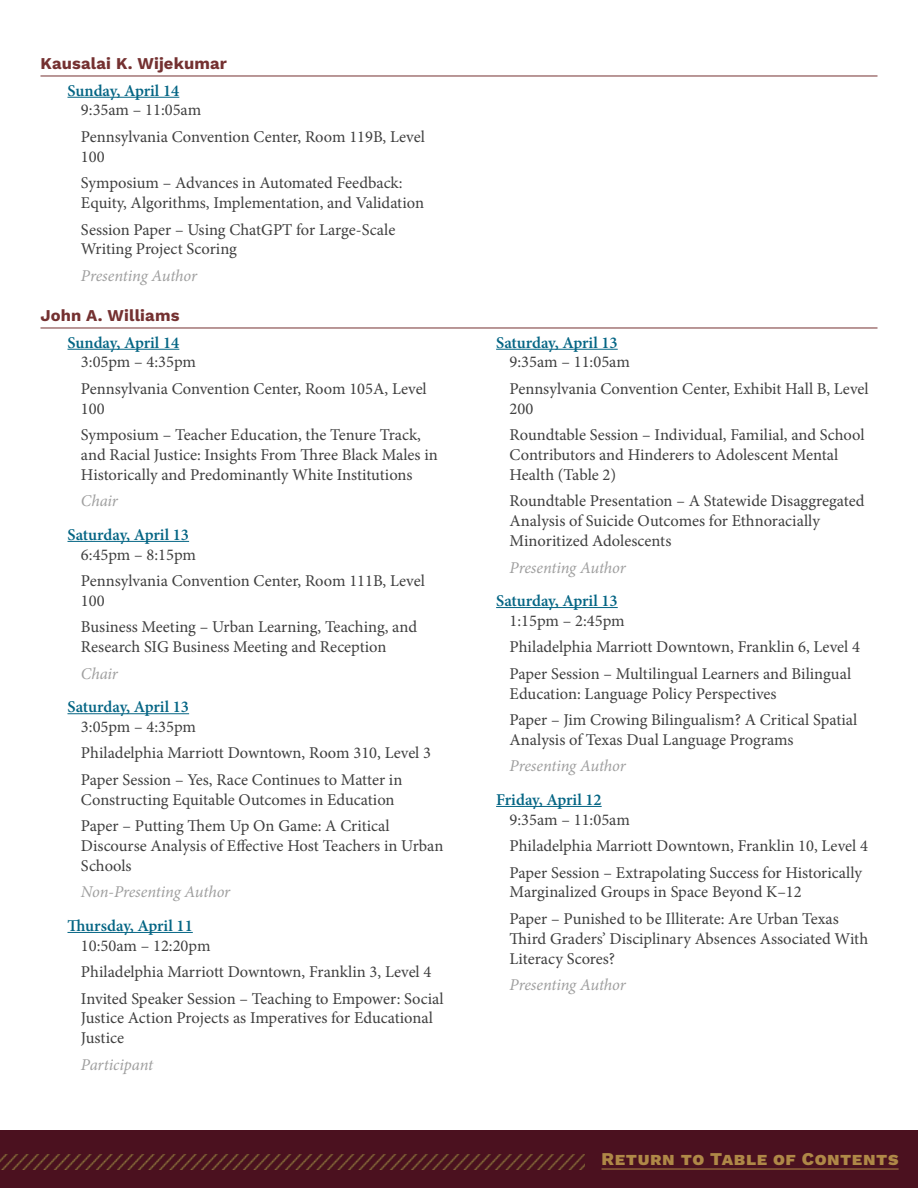
<style>
.page{position:relative;width:918px;height:1188px;background:#fff}
.page>*{position:absolute;margin:0;border:0;box-sizing:border-box;transform-origin:0 0}
.t1{font:18px "Work Sans";letter-spacing:.03em;color:#af8847}
.t2{font:16.5px/26.5px "Minion Pro";color:#3f3f3f}
.t3{font:600 16.5px "Minion Pro";color:#046584}
.t4{font:italic 16.5px "Minion Pro";letter-spacing:-.01em;color:#9f9f9f}
.t5{font:16.5px "Work Sans";letter-spacing:.01em;color:#743131}
</style>
<div class="page">
<div style="left:0;top:1130px;width:918px;height:58px;background:#4b111f"></div>
<img style="left:0;top:1154px;width:584px;height:16px">
<hr style="left:602px;top:1169px;width:297px;height:1px;background:#af8847">
<hr style="left:40px;top:76px;width:838px;height:1px;background:#743131">
<hr style="left:68px;top:97px;width:111px;height:1px;background:#046584">
<hr style="left:40px;top:328px;width:838px;height:1px;background:#743131">
<hr style="left:68px;top:349px;width:111px;height:1px;background:#046584">
<hr style="left:68px;top:541px;width:121px;height:1px;background:#046584">
<hr style="left:68px;top:713px;width:121px;height:1px;background:#046584">
<hr style="left:68px;top:932px;width:125px;height:1px;background:#046584">
<hr style="left:496px;top:349px;width:122px;height:1px;background:#046584">
<hr style="left:496px;top:607px;width:122px;height:1px;background:#046584">
<hr style="left:496px;top:806px;width:106px;height:1px;background:#046584">
<p class="t5" style="left:40px;top:51px;width:188px">Kausalai K. Wijekumar</p>
<p class="t3" style="left:68px;top:79px;width:113px">Sunday, April 14</p>
<p class="t2" style="left:81px;top:97px;width:345px">9:35am – 11:05am<br>Pennsylvania Convention Center, Room 119B, Level</p>
<p class="t2" style="left:81px;top:143px;width:323px">100<br>Symposium – Advances in Automated Feedback:</p>
<p class="t2" style="left:81px;top:190px;width:345px">Equity, Algorithms, Implementation, and Validation<br>Session Paper – Using ChatGPT for Large-Scale</p>
<p class="t2" style="left:81px;top:236px;width:158px">Writing Project Scoring</p>
<p class="t4" style="left:81px;top:264px;width:118px">Presenting Author</p>
<p class="t5" style="left:40px;top:303px;width:141px">John A. Williams</p>
<p class="t3" style="left:68px;top:331px;width:113px">Sunday, April 14</p>
<p class="t2" style="left:81px;top:349px;width:347px">3:05pm – 4:35pm<br>Pennsylvania Convention Center, Room 105A, Level</p>
<p class="t2" style="left:81px;top:395px;width:341px">100<br>Symposium – Teacher Education, the Tenure Track,</p>
<p class="t2" style="left:81px;top:445px;width:358px;line-height:19.8px">and Racial Justice: Insights From Three Black Males in<br>Historically and Predominantly White Institutions</p>
<p class="t4" style="left:81px;top:490px;width:38px">Chair</p>
<p class="t3" style="left:68px;top:523px;width:123px">Saturday, April 13</p>
<p class="t2" style="left:81px;top:541px;width:345px">6:45pm – 8:15pm<br>Pennsylvania Convention Center, Room 111B, Level</p>
<p class="t2" style="left:81px;top:587px;width:338px">100<br>Business Meeting – Urban Learning, Teaching, and</p>
<p class="t2" style="left:81px;top:634px;width:307px">Research SIG Business Meeting and Reception</p>
<p class="t4" style="left:81px;top:662px;width:38px">Chair</p>
<p class="t3" style="left:68px;top:695px;width:123px">Saturday, April 13</p>
<p class="t2" style="left:81px;top:713px;width:352px">3:05pm – 4:35pm<br>Philadelphia Marriott Downtown, Room 310, Level 3<br>Paper Session – Yes, Race Continues to Matter in</p>
<p class="t2" style="left:81px;top:786px;width:315px">Constructing Equitable Outcomes in Education<br>Paper – Putting Them Up On Game: A Critical</p>
<p class="t2" style="left:81px;top:836px;width:364px;line-height:19.8px">Discourse Analysis of Effective Host Teachers in Urban<br>Schools</p>
<p class="t4" style="left:81px;top:881px;width:151px">Non-Presenting Author</p>
<p class="t3" style="left:68px;top:914px;width:127px">Thursday, April 11</p>
<p class="t2" style="left:81px;top:932px;width:364px">10:50am – 12:20pm<br>Philadelphia Marriott Downtown, Franklin 3, Level 4<br>Invited Speaker Session – Teaching to Empower: Social</p>
<p class="t2" style="left:81px;top:1008px;width:353px;line-height:19.8px">Justice Action Projects as Imperatives for Educational<br>Justice</p>
<p class="t4" style="left:81px;top:1053px;width:74px">Participant</p>
<p class="t3" style="left:496px;top:331px;width:123px">Saturday, April 13</p>
<p class="t2" style="left:510px;top:349px;width:361px">9:35am – 11:05am<br>Pennsylvania Convention Center, Exhibit Hall B, Level</p>
<p class="t2" style="left:510px;top:395px;width:357px">200<br>Roundtable Session – Individual, Familial, and School</p>
<p class="t2" style="left:510px;top:445px;width:330px;line-height:19.8px">Contributors and Hinderers to Adolescent Mental<br>Health (Table 2)</p>
<p class="t2" style="left:510px;top:491px;width:356px;line-height:19.8px">Roundtable Presentation – A Statewide Disaggregated<br>Analysis of Suicide Outcomes for Ethnoracially<br>Minoritized Adolescents</p>
<p class="t4" style="left:510px;top:556px;width:118px">Presenting Author</p>
<p class="t3" style="left:496px;top:589px;width:123px">Saturday, April 13</p>
<p class="t2" style="left:510px;top:607px;width:352px">1:15pm – 2:45pm<br>Philadelphia Marriott Downtown, Franklin 6, Level 4<br>Paper Session – Multilingual Learners and Bilingual</p>
<p class="t2" style="left:510px;top:680px;width:349px">Education: Language Policy Perspectives<br>Paper – Jim Crowing Bilingualism? A Critical Spatial</p>
<p class="t2" style="left:510px;top:726px;width:286px">Analysis of Texas Dual Language Programs</p>
<p class="t4" style="left:510px;top:755px;width:118px">Presenting Author</p>
<p class="t3" style="left:496px;top:788px;width:107px">Friday, April 12</p>
<p class="t2" style="left:510px;top:806px;width:360px">9:35am – 11:05am<br>Philadelphia Marriott Downtown, Franklin 10, Level 4<br>Paper Session – Extrapolating Success for Historically</p>
<p class="t2" style="left:510px;top:879px;width:331px">Marginalized Groups in Space Beyond K–12<br>Paper – Punished to be Illiterate: Are Urban Texas</p>
<p class="t2" style="left:510px;top:929px;width:360px;line-height:19.8px">Third Graders’ Disciplinary Absences Associated With<br>Literacy Scores?</p>
<p class="t4" style="left:510px;top:974px;width:118px">Presenting Author</p>
<p class="t1" style="left:602px;top:1145px;width:299px">Return to Table of Contents</p>
</div>
